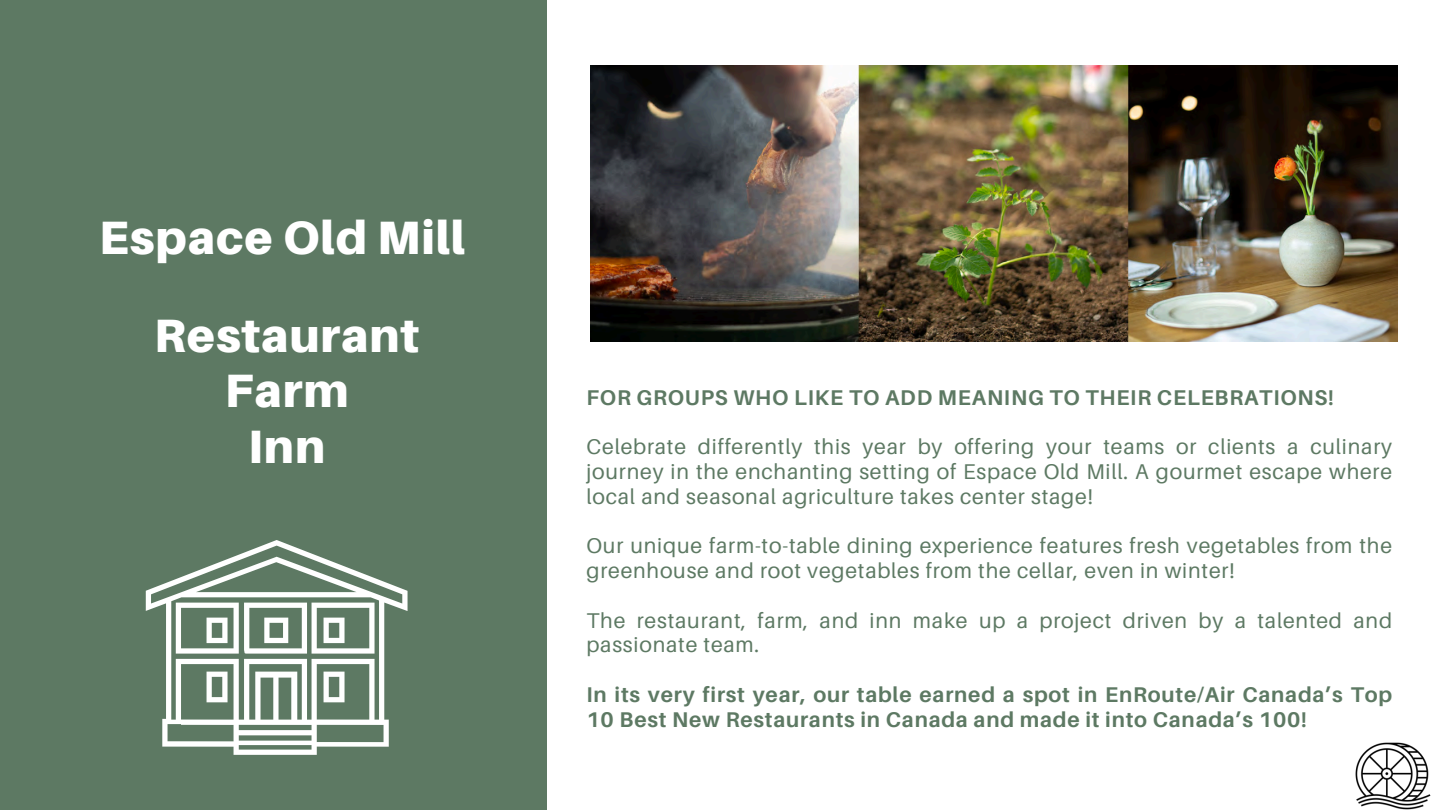
<style>
.page{position:relative;width:1440px;height:810px;background:#5d7963}
.page>*{position:absolute;margin:0;border:0;box-sizing:border-box;transform-origin:0 0}
.t1{font:900 46.8px/55.5px "Aileron";letter-spacing:.02em;color:#fff;text-align:center}
.t2{font:21.3px/24.8px "Aileron";letter-spacing:.035em;color:#5d7963}
.t3{font:700 21.3px/24.8px "Aileron";letter-spacing:.035em;color:#5d7963}
</style>
<div class="page">
<div style="left:548px;top:0;width:892px;height:810px;background:#fff"></div>
<svg style="left:146px;top:540px;width:262px;height:215px"></svg>
<svg style="left:176px;top:603px;width:199px;height:51px"></svg>
<img style="left:591px;top:65px;width:806px;height:277px">
<img style="left:1355px;top:742px;width:76px;height:68px">
<p class="t1" style="left:99px;top:209px;width:368px">Espace Old Mill</p>
<p class="t1" style="left:154px;top:306px;width:267px">Restaurant<br>Farm<br>Inn</p>
<p class="t3" style="left:586px;top:385px;width:749px">FOR GROUPS WHO LIKE TO ADD MEANING TO THEIR CELEBRATIONS!</p>
<p class="t2" style="left:586px;top:434px;width:807px;text-align:justify">Celebrate differently this year by offering your teams or clients a culinary journey in the enchanting setting of Espace Old Mill. A gourmet escape where local and seasonal agriculture takes center stage!</p>
<p class="t2" style="left:586px;top:533px;width:807px">Our unique farm-to-table dining experience features fresh vegetables from the greenhouse and root vegetables from the cellar, even in winter!</p>
<p class="t2" style="left:586px;top:607px;width:807px">The restaurant, farm, and inn make up a project driven by a talented and passionate team.</p>
<p class="t3" style="left:586px;top:682px;width:807px">In its very first year, our table earned a spot in EnRoute/Air Canada’s Top<br>10 Best New Restaurants in Canada and made it into Canada’s 100!</p>
</div>
